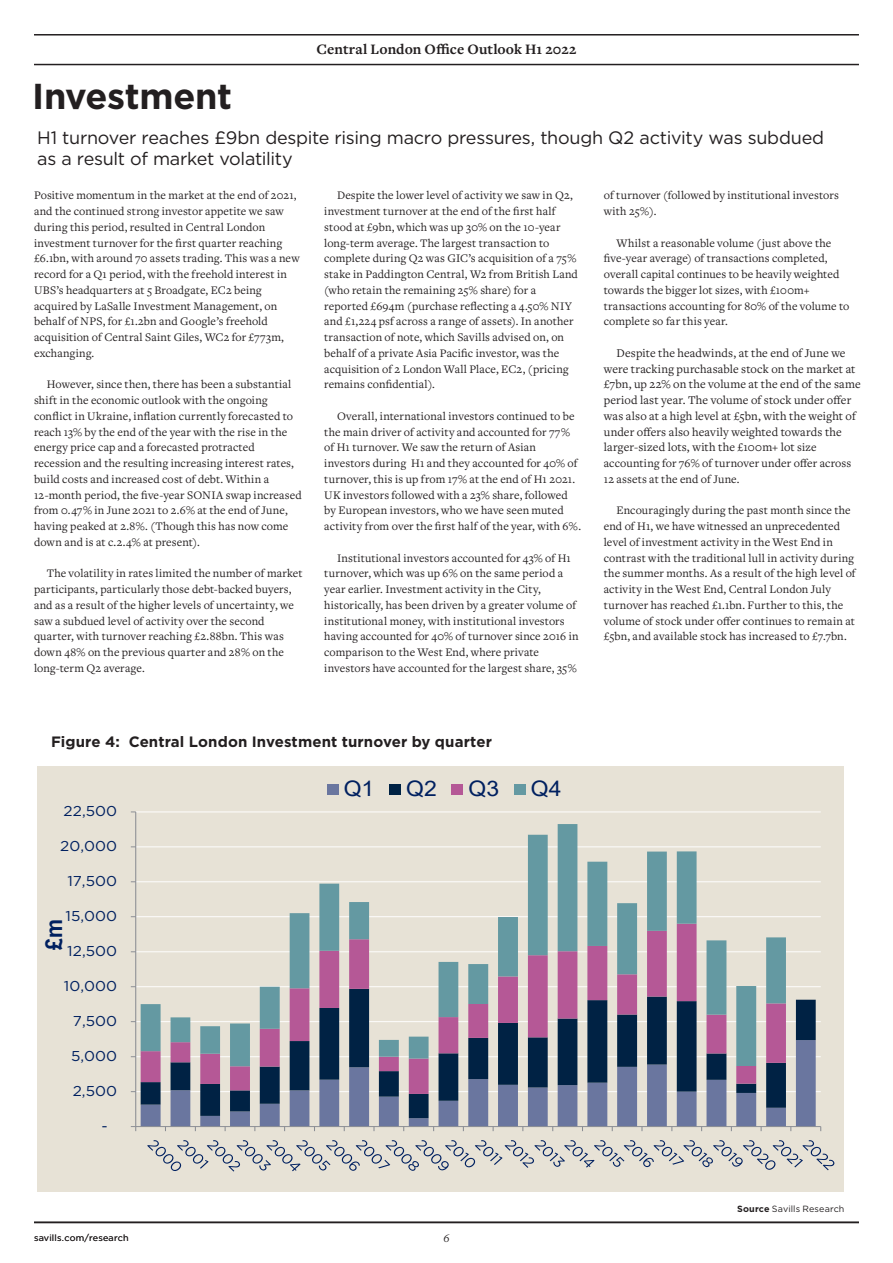
<style>
.page{position:relative;width:893px;height:1263px;background:#fff}
.page>*{position:absolute;margin:0;border:0;box-sizing:border-box;transform-origin:0 0}
.Spotlight_Headline_G{font:700 36px "Gotham";letter-spacing:-.01em;color:#231f20}
.t1{font:700 22.95px "Arial";color:#002060;scale:.93 1}
.t2{font:21.45px "Arial";color:#002060;scale:1.08 1}
.Spotlight_Standfirst{font:18px/21px "Gotham";letter-spacing:-.015em;color:#231f20}
.Spotlight_Box_Title{font:700 15px "Gotham";letter-spacing:.005em;color:#231f20}
.t3{font:700 15px "Freight Text Pro";letter-spacing:.005em;color:#231f20}
.t4{font:14.25px "Gotham";color:#002060;scale:1.08 1}
.Spotlight_Xhead_Frei{font:12.3px/15.8px "Freight Text Pro";letter-spacing:.01em;color:#231f20}
.Spotlight_Xhead_Frei-2{font:12px/15.8px "Freight Text Pro";letter-spacing:.01em;color:#231f20}
.t5{font:italic 12px "Freight Text Pro";color:#231f20}
.Spotlight_Credit_Rig{font:9px "Gotham";letter-spacing:.015em;color:#231f20}
.s1{font-size:12px}
.s2{font-weight:700}
</style>
<div class="page">
<div style="left:37px;top:766px;width:807px;height:426px;background:#e7e2d6"></div>
<hr style="left:136px;top:1091px;width:685px;height:1px;background:#fff">
<hr style="left:136px;top:1056px;width:685px;height:1px;background:#fff">
<hr style="left:136px;top:1021px;width:685px;height:1px;background:#fff">
<hr style="left:136px;top:986px;width:685px;height:1px;background:#fff">
<hr style="left:136px;top:951px;width:685px;height:1px;background:#fff">
<hr style="left:136px;top:916px;width:685px;height:1px;background:#fff">
<hr style="left:136px;top:881px;width:685px;height:1px;background:#fff">
<hr style="left:136px;top:846px;width:685px;height:1px;background:#fff">
<hr style="left:136px;top:812px;width:685px;height:1px;background:#fff">
<svg style="left:141px;top:1118px;width:675px;height:8px;fill:#6a769f"></svg>
<svg style="left:141px;top:999px;width:675px;height:119px;fill:#6a769f"></svg>
<svg style="left:141px;top:1066px;width:645px;height:28px"></svg>
<svg style="left:141px;top:824px;width:645px;height:242px"></svg>
<hr style="left:135px;top:812px;width:1px;height:314px;background:#898c93">
<hr style="left:136px;top:1126px;width:685px;height:1px;background:#898c93">
<svg style="left:147px;top:1140px;width:687px;height:31px"></svg>
<div style="left:327px;top:784px;width:11px;height:10px;background:#6a769f"></div>
<div style="left:389px;top:784px;width:12px;height:10px;background:#024"></div>
<div style="left:452px;top:784px;width:11px;height:10px;background:#b55896"></div>
<div style="left:514px;top:784px;width:12px;height:10px;background:#6499a2"></div>
<hr style="left:34px;top:64px;width:825px;height:1px;background:#231f20">
<hr style="left:34px;top:34px;width:825px;height:2px;background:#231f20">
<hr style="left:34px;top:1222px;width:825px;height:1px;background:#231f20">
<p class="Spotlight_Headline_G" style="left:32px;top:72px;width:201px">Investment</p>
<p class="t3" style="left:316px;top:39px;width:262px">Central London Office Outlook H1 2022</p>
<p class="Spotlight_Standfirst" style="left:37px;top:127px;width:788px">H1 turnover reaches £9bn despite rising macro pressures, though Q2 activity was subdued as a result of market volatility</p>
<p class="Spotlight_Xhead_Frei-2" style="left:34px;top:187px;width:267px">Positive momentum in the market at the end of 2021, and the continued strong investor appetite we saw during this period, resulted in Central London investment turnover for the first quarter reaching £6.1bn, with around 70 assets trading. This was a new record for a Q1 period, with the freehold interest in UBS’s headquarters at 5 Broadgate, EC2 being acquired by LaSalle Investment Management, on behalf of NPS, for £1.2bn and Google’s freehold acquisition of Central Saint Giles, WC2 for £773m, exchanging.</p>
<p class="Spotlight_Xhead_Frei-2" style="left:34px;top:376px;width:269px;text-indent:13px">However, since then, there has been a substantial shift in the economic outlook with the ongoing conflict in Ukraine, inflation currently forecasted to reach 13% by the end of the year with the rise in the energy price cap and a forecasted protracted recession and the resulting increasing interest rates, build costs and increased cost of debt. Within a 12-month period, the five-year SONIA swap increased from 0.47% in June 2021 to 2.6% at the end of June, having peaked at 2.8%. (Though this has now come down and is at c.2.4% at present).</p>
<p class="Spotlight_Xhead_Frei-2" style="left:34px;top:565px;width:270px;text-indent:13px">The volatility in rates limited the number of market participants, particularly those debt-backed buyers, and as a result of the higher levels of uncertainty, we saw a subdued level of activity over the second quarter, with turnover reaching £2.88bn. This was down 48% on the previous quarter and 28% on the long-term Q2 average.</p>
<p class="Spotlight_Xhead_Frei-2" style="left:324px;top:187px;width:255px;text-indent:13px">Despite the lower level of activity we saw in Q2, investment turnover at the end of the first half stood at £9bn, which was up 30% on the 10-year long-term average. The largest transaction to complete during Q2 was GIC’s acquisition of a 75% stake in Paddington Central, W2 from British Land (who retain the remaining 25% share) for a reported £694m (purchase reflecting a 4.50% NIY and £1,224 psf across a range of assets). In another transaction of note, which Savills advised on, on behalf of a private Asia Pacific investor, was the acquisition of 2 London Wall Place, EC2, (pricing remains confidential).</p>
<p class="Spotlight_Xhead_Frei-2" style="left:324px;top:408px;width:258px;text-indent:13px">Overall, international investors continued to be the main driver of activity and accounted for 77% of H1 turnover. We saw the return of Asian investors during H1 and they accounted for 40% of turnover, this is up from 17% at the end of H1 2021.<br>UK investors followed with a 23% share, followed by European investors, who we have seen muted activity from over the first half of the year, with 6%.</p>
<p class="Spotlight_Xhead_Frei-2" style="left:324px;top:549px;width:256px;text-indent:13px">Institutional investors accounted for 43% of H1 turnover, which was up 6% on the same period a year earlier. Investment activity in the City, historically, has been driven by a greater volume of institutional money, with institutional investors having accounted for 40% of turnover since 2016 in comparison to the West End, where private investors have accounted for the largest share, 35%</p>
<p class="Spotlight_Xhead_Frei-2" style="left:604px;top:187px;width:236px">of turnover (followed by institutional investors with 25%).</p>
<p class="Spotlight_Xhead_Frei-2" style="left:604px;top:234px;width:247px;text-indent:13px">Whilst a reasonable volume (just above the five-year average) of transactions completed, overall capital continues to be heavily weighted towards the bigger lot sizes, with £100m+ transactions accounting for 80% of the volume to complete so far this year.</p>
<p class="Spotlight_Xhead_Frei" style="left:604px;top:344px;width:258px;text-indent:13px">Despite the headwinds, at the end of June we were tracking purchasable stock on the market at £7bn, up 22% on the volume at the end of the same period last year. The volume of stock under offer was also at a high level at £5bn, with the weight of under offers also heavily weighted towards the larger-sized lots, with the £100m+ lot <span class="s1">size</span></p>
<p class="Spotlight_Xhead_Frei-2" style="left:604px;top:455px;width:249px">accounting for 76% of turnover under offer across<br>12 assets at the end of June.</p>
<p class="Spotlight_Xhead_Frei-2" style="left:604px;top:502px;width:253px;text-indent:13px">Encouragingly during the past month since the end of H1, we have witnessed an unprecedented level of investment activity in the West End in contrast with the traditional lull in activity during the summer months. As a result of the high level of activity in the West End, Central London July turnover has reached £1.1bn. Further to this, the volume of stock under offer continues to remain at £5bn, and available stock has increased to £7.7bn.</p>
<p class="Spotlight_Box_Title" style="left:51px;top:732px;width:443px">Figure 4: Central London Investment turnover by quarter</p>
<p class="t4" style="left:64px;top:802px;width:51px">22,500</p>
<p class="t4" style="left:60px;top:837px;width:54px">20,000</p>
<p class="t4" style="left:67px;top:872px;width:48px">17,500</p>
<p class="t4" style="left:66px;top:907px;width:49px">15,000</p>
<p class="t1" style="left:38px;top:950px;width:35px;rotate:-90deg">£m</p>
<p class="t4" style="left:67px;top:942px;width:48px">12,500</p>
<p class="t4" style="left:64px;top:977px;width:51px">10,000</p>
<p class="t4" style="left:73px;top:1012px;width:42px">7,500</p>
<p class="t4" style="left:71px;top:1047px;width:44px">5,000</p>
<p class="t4" style="left:73px;top:1082px;width:42px">2,500</p>
<p class="t4" style="left:102px;top:1117px;width:7px">-</p>
<p class="Spotlight_Credit_Rig" style="left:34px;top:1232px;width:96px">savills.com/research</p>
<p class="t2" style="left:344px;top:773px;width:30px">Q1</p>
<p class="t2" style="left:406px;top:773px;width:30px">Q2</p>
<p class="t2" style="left:468px;top:773px;width:30px">Q3</p>
<p class="t2" style="left:531px;top:773px;width:30px">Q4</p>
<p class="t5" style="left:443px;top:1230px;width:7px">6</p>
<p class="Spotlight_Credit_Rig" style="left:737px;top:1203px;width:109px"><span class="s2">Source</span> Savills Research</p>
</div>
